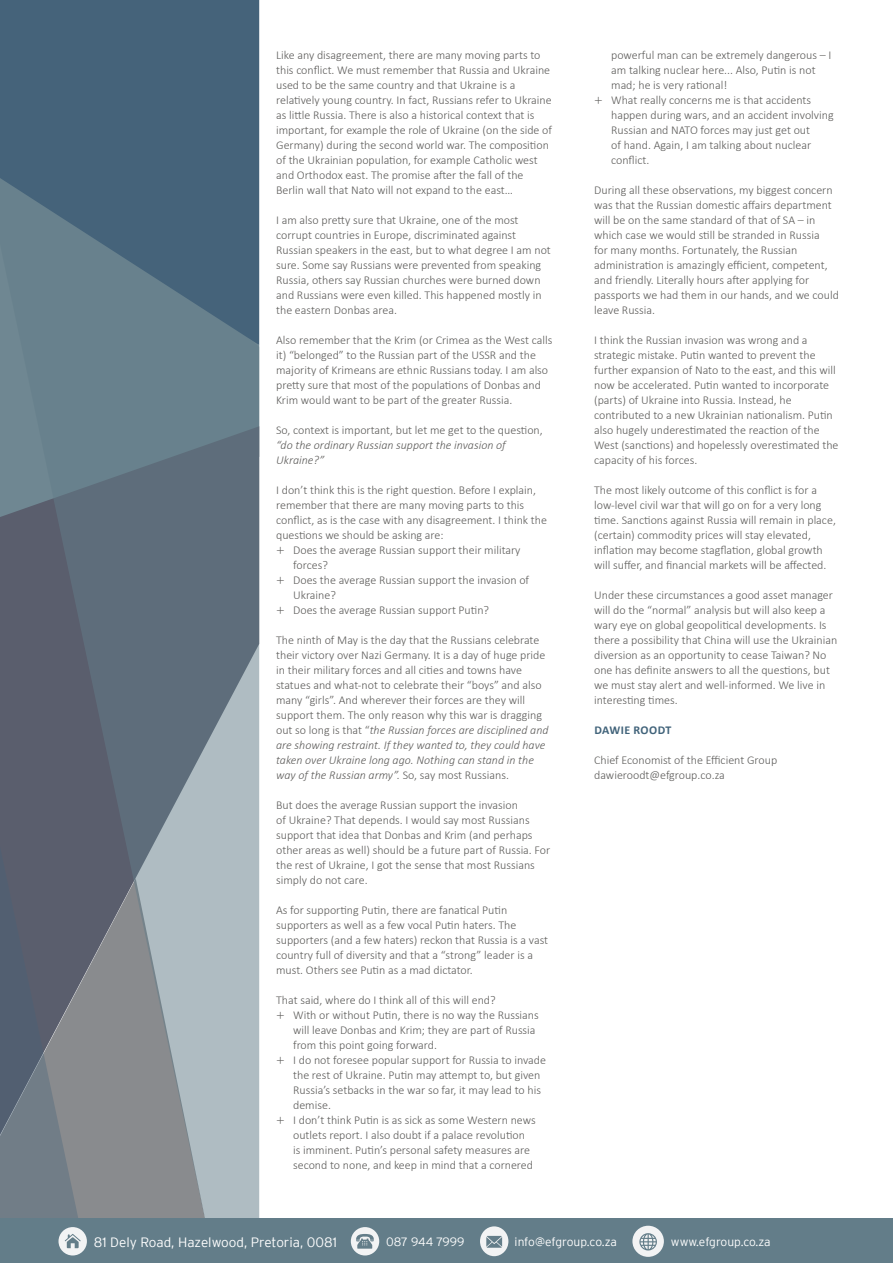
<style>
.page{position:relative;width:893px;height:1263px;background:#fff}
.page>*{position:absolute;margin:0;border:0;box-sizing:border-box;transform-origin:0 0}
.t1{font:300 13.5px "Interstate";color:#fff}
.t2{font:300 12px/15px "Calibri";color:#5d5c5a}
.t3{font:italic 300 12px/15px "Calibri";color:#5d5c5a}
.t4{font:300 12px "Interstate";letter-spacing:-.005em;color:#fff}
.t5{font:700 12px "Calibri";letter-spacing:.035em;color:#41637a}
.s1{font-style:normal}
.s2{font-style:italic}
</style>
<div class="page">
<svg style="left:0;top:345px;width:259px;height:873px;background:#7d8b94"></svg>
<svg style="left:0;top:0;width:259px;height:345px;background:#4d6a7e"></svg>
<svg style="left:0;top:471px;width:88px;height:747px;background:#616875"></svg>
<div style="left:0;top:1218px;width:893px;height:45px;background:#637d89"></div>
<svg style="left:59px;top:1227px;width:28px;height:28px"></svg>
<svg style="left:632px;top:1226px;width:32px;height:31px"></svg>
<div style="left:351px;top:1227px;width:28px;height:28px;background:#f2f3f4;border-radius:50%"></div>
<svg style="left:356px;top:1234px;width:18px;height:14px"></svg>
<svg style="left:480px;top:1226px;width:28px;height:30px"></svg>
<p class="t2" style="left:276px;top:47px;width:277px">Like any disagreement, there are many moving parts to this conflict. We must remember that Russia and Ukraine used to be the same country and that Ukraine is a relatively young country. In fact, Russians refer to Ukraine as little Russia. There is also a historical context that is important, for example the role of Ukraine (on the side of Germany) during the second world war. The composition of the Ukrainian population, for example Catholic west and Orthodox east. The promise after the fall of the Berlin wall that Nato will not expand to the east…</p>
<p class="t2" style="left:276px;top:212px;width:276px">I am also pretty sure that Ukraine, one of the most corrupt countries in Europe, discriminated against Russian speakers in the east, but to what degree I am not sure. Some say Russians were prevented from speaking Russia, others say Russian churches were burned down and Russians were even killed. This happened mostly in the eastern Donbas area.</p>
<p class="t2" style="left:276px;top:332px;width:278px">Also remember that the Krim (or Crimea as the West calls it) “belonged” to the Russian part of the USSR and the majority of Krimeans are ethnic Russians today. I am also pretty sure that most of the populations of Donbas and Krim would want to be part of the greater Russia.</p>
<p class="t3" style="left:276px;top:422px;width:268px"><span class="s1">So, context is important, but let me get to the question, </span>“do the ordinary Russian support the invasion of<br>Ukraine?”</p>
<p class="t2" style="left:276px;top:482px;width:272px">I don’t think this is the right question. Before I explain, remember that there are many moving parts to this conflict, as is the case with any disagreement. I think the questions we should be asking are:</p>
<p class="t2" style="left:293px;top:542px;width:229px">Does the average Russian support their military forces?</p>
<p class="t2" style="left:293px;top:572px;width:238px">Does the average Russian support the invasion of<br>Ukraine?</p>
<p class="t2" style="left:293px;top:602px;width:197px">Does the average Russian support Putin?</p>
<p class="t2" style="left:276px;top:632px;width:274px">The ninth of May is the day that the Russians celebrate their victory over Nazi Germany. It is a day of huge pride in their military forces and all cities and towns have statues and what-not to celebrate their “boys” and also many “girls”. And wherever their forces are they will support them. The only reason why this war is dragging out so long is that “<span class="s2">the Russian forces are disciplined and are showing restraint. If they wanted to, they could have taken over Ukraine long ago. Nothing can stand in the way of the Russian army”.</span> So, say most Russians.</p>
<p class="t2" style="left:276px;top:797px;width:276px">But does the average Russian support the invasion<br>of Ukraine? That depends. I would say most Russians support that idea that Donbas and Krim (and perhaps other areas as well) should be a future part of Russia. For the rest of Ukraine, I got the sense that most Russians simply do not care.</p>
<p class="t2" style="left:276px;top:902px;width:273px">As for supporting Putin, there are fanatical Putin supporters as well as a few vocal Putin haters. The supporters (and a few haters) reckon that Russia is a vast country full of diversity and that a “strong” leader is a must. Others see Putin as a mad dictator.</p>
<p class="t2" style="left:276px;top:992px;width:221px">That said, where do I think all of this will end?</p>
<p class="t2" style="left:293px;top:1007px;width:247px">With or without Putin, there is no way the Russians will leave Donbas and Krim; they are part of Russia from this point going forward.</p>
<p class="t2" style="left:293px;top:1052px;width:254px">I do not foresee popular support for Russia to invade the rest of Ukraine. Putin may attempt to, but given Russia’s setbacks in the war so far, it may lead to his demise.</p>
<p class="t2" style="left:293px;top:1112px;width:244px">I don’t think Putin is as sick as some Western news outlets report. I also doubt if a palace revolution<br>is imminent. Putin’s personal safety measures are second to none, and keep in mind that a cornered</p>
<p class="t2" style="left:611px;top:47px;width:222px">powerful man can be extremely dangerous – I am talking nuclear here... Also, Putin is not mad; he is very rational!</p>
<p class="t2" style="left:611px;top:92px;width:224px">What really concerns me is that accidents happen during wars, and an accident involving Russian and NATO forces may just get out<br>of hand. Again, I am talking about nuclear conflict.</p>
<p class="t2" style="left:594px;top:182px;width:246px">During all these observations, my biggest concern was that the Russian domestic affairs department will be on the same standard of that of SA – in which case we would still be stranded in Russia<br>for many months. Fortunately, the Russian administration is amazingly efficient, competent, and friendly. Literally hours after applying for passports we had them in our hands, and we could leave Russia.</p>
<p class="t2" style="left:594px;top:332px;width:246px">I think the Russian invasion was wrong and a strategic mistake. Putin wanted to prevent the further expansion of Nato to the east, and this will now be accelerated. Putin wanted to incorporate (parts) of Ukraine into Russia. Instead, he contributed to a new Ukrainian nationalism. Putin also hugely underestimated the reaction of the West (sanctions) and hopelessly overestimated the capacity of his forces.</p>
<p class="t2" style="left:594px;top:482px;width:243px">The most likely outcome of this conflict is for a low-level civil war that will go on for a very long time. Sanctions against Russia will remain in place, (certain) commodity prices will stay elevated, inflation may become stagflation, global growth will suffer, and financial markets will be affected.</p>
<p class="t2" style="left:594px;top:587px;width:245px">Under these circumstances a good asset manager will do the “normal” analysis but will also keep a wary eye on global geopolitical developments. Is there a possibility that China will use the Ukrainian diversion as an opportunity to cease Taiwan? No one has definite answers to all the questions, but we must stay alert and well-informed. We live in interesting times.</p>
<p class="t5" style="left:594px;top:721px;width:79px">DAWIE ROODT</p>
<p class="t2" style="left:594px;top:752px;width:185px">Chief Economist of the Efficient Group</p>
<p class="t2" style="left:594px;top:767px;width:132px">dawieroodt@efgroup.co.za</p>
<p class="t1" style="left:94px;top:1234px;width:245px">81 Dely Road, Hazelwood, Pretoria, 0081</p>
<p class="t4" style="left:386px;top:1235px;width:80px">087 944 7999</p>
<p class="t4" style="left:515px;top:1235px;width:104px">info@efgroup.co.za</p>
<p class="t4" style="left:671px;top:1235px;width:101px">www.efgroup.co.za</p>
</div>
